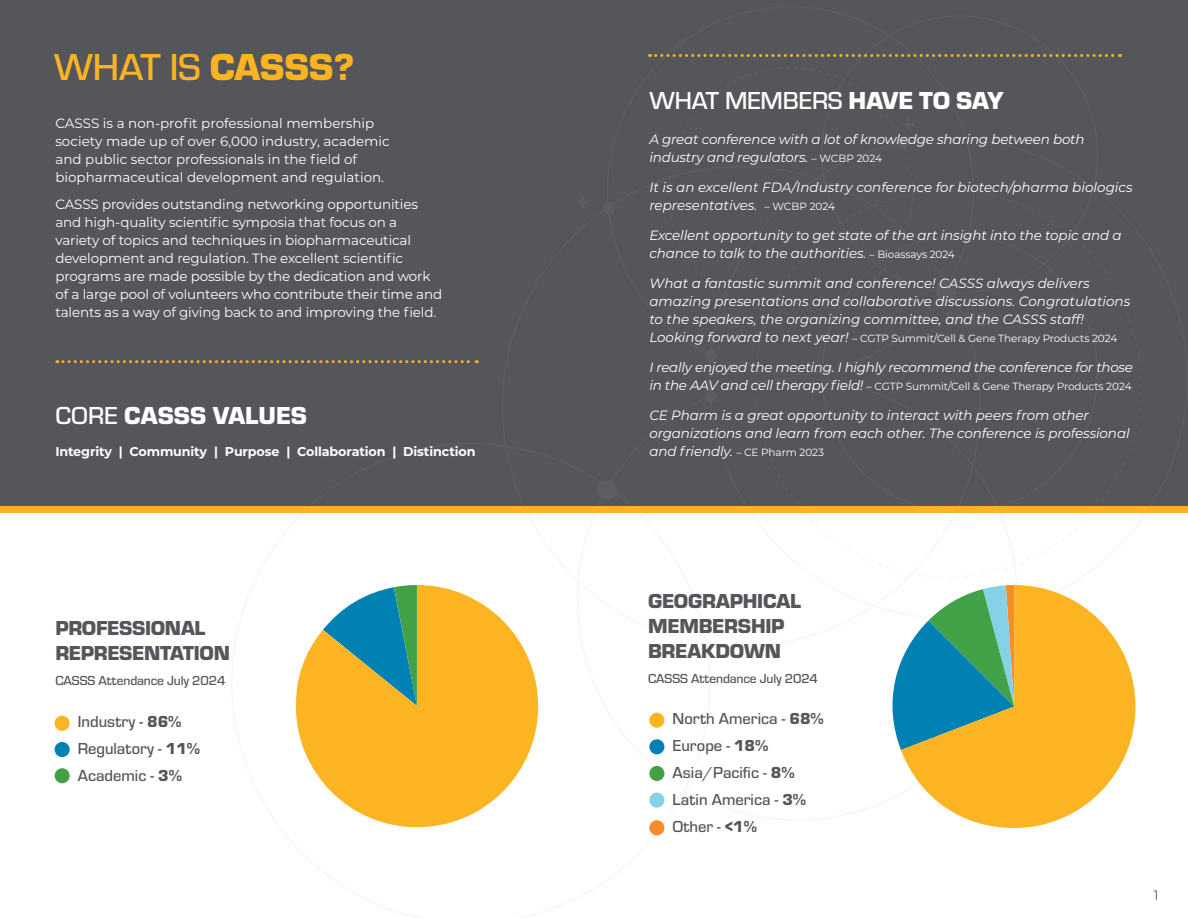
<style>
.page{position:relative;width:1188px;height:918px;background:#fff}
.page>*{position:absolute;margin:0;border:0;box-sizing:border-box;transform-origin:0 0}
.t1{font:500 39px "Eurostile";letter-spacing:-.005em;color:#fcb423}
.t2{font:500 25.5px "Eurostile";letter-spacing:-.01em;color:#fff}
.t3{font:900 25.5px "Eurostile";color:#fff}
.t4{font:900 21px/25.2px "Eurostile";letter-spacing:-.015em;color:#54565a}
.t5{font:500 16.5px "Eurostile";color:#54565a}
.t6{font:italic 13.5px/18px "Montserrat";letter-spacing:-.01em;color:#fff}
.t7{font:13.5px/18px "Montserrat";letter-spacing:-.01em;color:#fff}
.t8{font:500 13.5px "Eurostile";letter-spacing:-.01em;color:#54565a}
.t9{font:13.5px "Montserrat";color:#54565a}
.t10{font:700 12.75px "Montserrat";letter-spacing:-.01em;color:#fff}
.t11{font:10.5px "Montserrat";letter-spacing:-.01em;color:#fff}
.s1{font-weight:900}
.s2{font-weight:500}
.s3{font-style:normal;font-size:10.5px}
.s4{font-style:italic;font-size:13.5px}
</style>
<div class="page">
<div style="left:0;top:0;width:1188px;height:508px;background:#54565a"></div>
<div style="left:0;top:506px;width:1188px;height:7px;background:#fcb423"></div>
<div style="left:897px;top:137px;width:12px;height:12px;background:#5c5e61;border-radius:50%"></div>
<div style="left:55px;top:716px;width:15px;height:15px;background:#fcb423;border-radius:50%"></div>
<div style="left:55px;top:742px;width:15px;height:15px;background:#0081b4;border-radius:50%"></div>
<div style="left:55px;top:768px;width:15px;height:15px;background:#42a146;border-radius:50%"></div>
<div style="left:649px;top:739px;width:15px;height:15px;background:#0081b4;border-radius:50%"></div>
<div style="left:649px;top:793px;width:15px;height:15px;background:#85d2e7;border-radius:50%"></div>
<div style="left:649px;top:766px;width:15px;height:15px;background:#42a146;border-radius:50%"></div>
<div style="left:649px;top:820px;width:15px;height:15px;background:#f68c2a;border-radius:50%"></div>
<svg style="left:57px;top:360px;width:420px;height:3px"></svg>
<svg style="left:650px;top:54px;width:471px;height:3px"></svg>
<svg style="left:296px;top:585px;width:234px;height:242px;fill:#fcb423"></svg>
<svg style="left:505px;top:506px;width:593px;height:244px"></svg>
<svg style="left:901px;top:585px;width:235px;height:243px;fill:#fcb423"></svg>
<p class="t1" style="left:54px;top:40px;width:302px">WHAT IS <span class="s1">CASSS?</span></p>
<p class="t7" style="left:55px;top:114px;width:336px">CASSS is a non-profit professional membership society made up of over 6,000 industry, academic and public sector professionals in the field of biopharmaceutical development and regulation.</p>
<p class="t7" style="left:55px;top:195px;width:388px">CASSS provides outstanding networking opportunities and high-quality scientific symposia that focus on a variety of topics and techniques in biopharmaceutical development and regulation. The excellent scientific programs are made possible by the dedication and work of a large pool of volunteers who contribute their time and talents as a way of giving back to and improving the field.</p>
<p class="t3" style="left:55px;top:398px;width:253px"><span class="s2">CORE</span> CASSS VALUES</p>
<p class="t10" style="left:55px;top:442px;width:422px">Integrity | Community | Purpose | Collaboration | Distinction</p>
<p class="t4" style="left:55px;top:614px;width:176px">PROFESSIONAL<br>REPRESENTATION</p>
<p class="t8" style="left:55px;top:671px;width:172px">CASSS Attendance July 2024</p>
<p class="t5" style="left:78px;top:710px;width:105px">Industry - <span class="s1">86%</span></p>
<p class="t5" style="left:78px;top:737px;width:124px">Regulatory - <span class="s1">11%</span></p>
<p class="t5" style="left:78px;top:764px;width:106px">Academic - <span class="s1">3%</span></p>
<p class="t2" style="left:649px;top:83px;width:356px">WHAT MEMBERS <span class="s1">HAVE TO SAY</span></p>
<p class="t6" style="left:649px;top:130px;width:437px">A great conference with a lot of knowledge sharing between both industry and regulators. <span class="s3">– WCBP 2024</span></p>
<p class="t6" style="left:649px;top:178px;width:485px">It is an excellent FDA/Industry conference for biotech/pharma biologics representatives. <span class="s3">– WCBP 2024</span></p>
<p class="t6" style="left:649px;top:226px;width:474px">Excellent opportunity to get state of the art insight into the topic and a chance to talk to the authorities. <span class="s3">– Bioassays 2024</span></p>
<p class="t6" style="left:649px;top:274px;width:482px">What a fantastic summit and conference! CASSS always delivers amazing presentations and collaborative discussions. Congratulations to the speakers, the organizing committee, and the CASSS staff!</p>
<p class="t11" style="left:649px;top:331px;width:470px"><span class="s4">Looking forward to next year!</span> – CGTP Summit/Cell &amp; Gene Therapy Products 2024</p>
<p class="t6" style="left:649px;top:358px;width:485px">I really enjoyed the meeting. I highly recommend the conference for those</p>
<p class="t11" style="left:649px;top:379px;width:484px"><span class="s4">in the AAV and cell therapy field!</span> – CGTP Summit/Cell &amp; Gene Therapy Products 2024</p>
<p class="t6" style="left:649px;top:406px;width:482px">CE Pharm is a great opportunity to interact with peers from other organizations and learn from each other. The conference is professional and friendly. <span class="s3">– CE Pharm 2023</span></p>
<p class="t4" style="left:648px;top:587px;width:154px">GEOGRAPHICAL<br>MEMBERSHIP<br>BREAKDOWN</p>
<p class="t8" style="left:648px;top:669px;width:172px">CASSS Attendance July 2024</p>
<p class="t5" style="left:673px;top:707px;width:153px">North America - <span class="s1">68%</span></p>
<p class="t5" style="left:673px;top:734px;width:97px">Europe - <span class="s1">18%</span></p>
<p class="t5" style="left:673px;top:761px;width:124px">Asia/Pacific - <span class="s1">8%</span></p>
<p class="t5" style="left:673px;top:788px;width:135px">Latin America - <span class="s1">3%</span></p>
<p class="t5" style="left:673px;top:815px;width:86px">Other - <span class="s1">&lt;1%</span></p>
<p class="t9" style="left:1154px;top:886px;width:6px">1</p>
</div>
